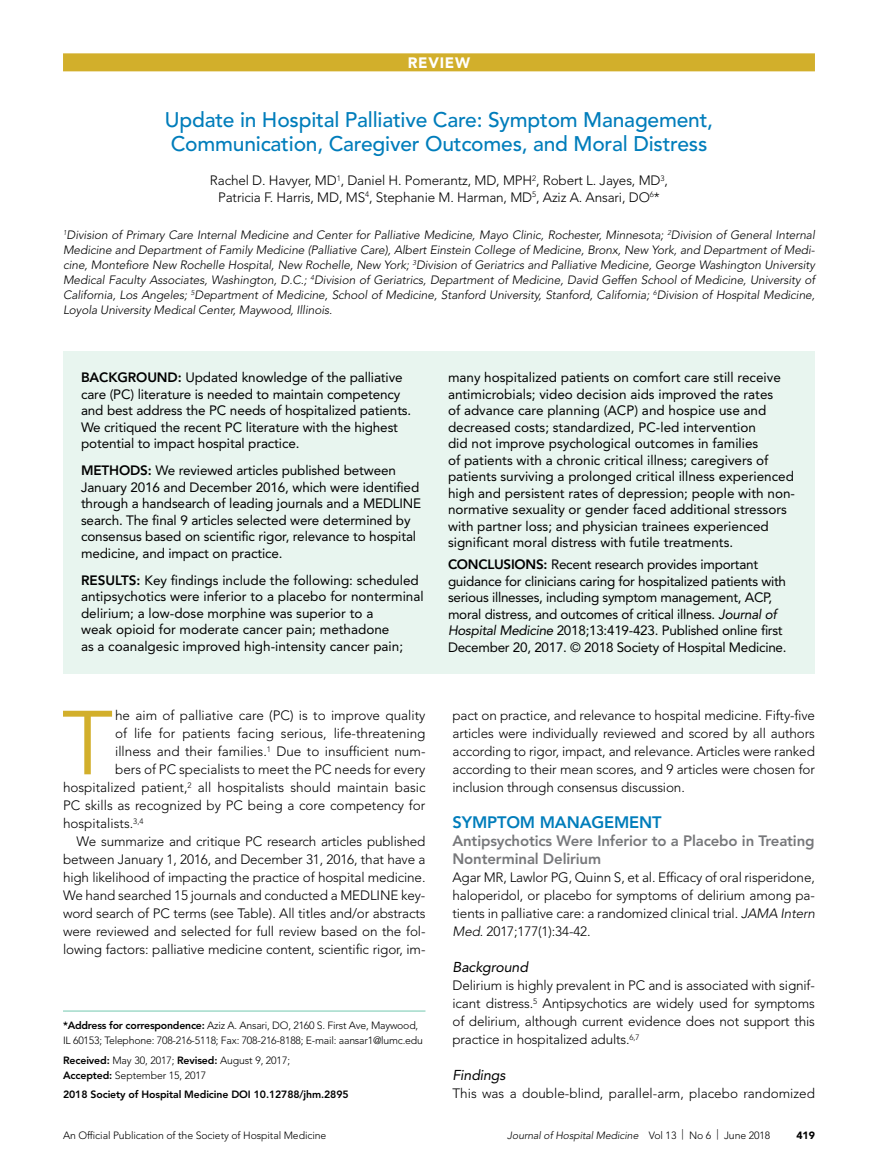
<style>
.page{position:relative;width:878px;height:1175px;background:#fff}
.page>*{position:absolute;margin:0;border:0;box-sizing:border-box;transform-origin:0 0}
.t1{font:89.7px "Avenir LT Std";color:#d2af2b}
.t2{font:500 21px/24px "Avenir LT Std";letter-spacing:-.01em;color:#007dbb}
.t3{font:800 16.5px "Avenir LT Std";letter-spacing:-.01em;color:#007dbb}
.t4{font:800 15px/18px "Avenir LT Std";letter-spacing:-.01em;color:#77787b}
.t5{font:900 15px "Avenir LT Std";letter-spacing:.05em;color:#fff}
.t6{font:italic 14.25px "Avenir LT Std";letter-spacing:-.01em;color:#000}
.t7{font:13.5px/16.5px "Avenir LT Std";letter-spacing:-.01em;color:#000}
.t8{font:300 13.5px/18px "Avenir LT Std";letter-spacing:-.01em;color:#000;text-align:justify}
.t9{font:italic 300 12px/15px "Avenir LT Std";letter-spacing:-.01em;color:#000;text-align:justify}
.t10{font:300 10.5px/15px "Avenir LT Std";letter-spacing:-.02em;color:#000}
.t11{font:800 10.5px "Avenir LT Std";letter-spacing:-.01em;color:#000}
.t12{font:italic 300 10.5px "Avenir LT Std";letter-spacing:-.01em;color:#000}
.t13{font:900 10.5px "Avenir LT Std";color:#000}
.s1{font-weight:800}
.s2{font-style:italic}
.s3{font-style:normal}
</style>
<div class="page">
<div style="left:63px;top:53px;width:751px;height:18px;background:#d2af2b"></div>
<hr style="left:63px;top:1010px;width:362px;height:1px;background:#73c8af">
<div style="left:63px;top:351px;width:751px;height:323px;background:#e8f5ef"></div>
<p class="t5" style="left:408px;top:54px;width:64px">REVIEW</p>
<h2 class="t2" style="left:165px;top:108px;width:549px">Update in Hospital Palliative Care: Symptom Management,<br>Communication, Caregiver Outcomes, and Moral Distress</h2>
<p class="t8" style="left:210px;top:172px;width:459px;line-height:16.5px;text-align:center">Rachel D. Havyer, MD<sup>1</sup>, Daniel H. Pomerantz, MD, MPH<sup>2</sup>, Robert L. Jayes, MD<sup>3</sup>,<br>Patricia F. Harris, MD, MS<sup>4</sup>, Stephanie M. Harman, MD<sup>5</sup>, Aziz A. Ansari, DO<sup>6</sup>*</p>
<p class="t9" style="left:63px;top:228px;width:753px"><sup>1</sup>Division of Primary Care Internal Medicine and Center for Palliative Medicine, Mayo Clinic, Rochester, Minnesota; <sup>2</sup>Division of General Internal Medicine and Department of Family Medicine (Palliative Care), Albert Einstein College of Medicine, Bronx, New York, and Department of Medi&shy;cine, Montefiore New Rochelle Hospital, New Rochelle, New York; <sup>3</sup>Division of Geriatrics and Palliative Medicine, George Washington University Medical Faculty Associates, Washington, D.C.; <sup>4</sup>Division of Geriatrics, Department of Medicine, David Geffen School of Medicine, University of California, Los Angeles; <sup>5</sup>Department of Medicine, School of Medicine, Stanford University, Stanford, California; <sup>6</sup>Division of Hospital Medicine, Loyola University Medical Center, Maywood, Illinois.</p>
<p class="t7" style="left:81px;top:369px;width:332px"><span class="s1">BACKGROUND:</span> Updated knowledge of the palliative care (PC) literature is needed to maintain competency and best address the PC needs of hospitalized patients.<br>We critiqued the recent PC literature with the highest potential to impact hospital practice.</p>
<p class="t7" style="left:81px;top:462px;width:342px"><span class="s1">METHODS:</span> We reviewed articles published between January 2016 and December 2016, which were identified through a handsearch of leading journals and a MEDLINE search. The final 9 articles selected were determined by consensus based on scientific rigor, relevance to hospital medicine, and impact on practice.</p>
<p class="t7" style="left:81px;top:572px;width:344px"><span class="s1">RESULTS:</span> Key findings include the following: scheduled antipsychotics were inferior to a placebo for nonterminal delirium; a low-dose morphine was superior to a<br>weak opioid for moderate cancer pain; methadone<br>as a coanalgesic improved high-intensity cancer pain;</p>
<h1 class="t1" style="left:62px;top:691px;width:53px">T</h1>
<p class="t8" style="left:115px;top:706px;width:312px">he aim of palliative care (PC) is to improve quality</p>
<p class="t8" style="left:115px;top:724px;width:312px">of life for patients facing serious, life-threatening</p>
<p class="t8" style="left:115px;top:742px;width:312px">illness and their families.<sup>1</sup> Due to insufficient num-</p>
<p class="t8" style="left:115px;top:760px;width:312px">bers of PC specialists to meet the PC needs for every</p>
<p class="t8" style="left:63px;top:778px;width:364px">hospitalized patient,<sup>2</sup> all hospitalists should maintain basic</p>
<p class="t8" style="left:63px;top:796px;width:364px">PC skills as recognized by PC being a core competency for</p>
<p class="t8" style="left:63px;top:814px;width:82px">hospitalists.<sup>3,4</sup></p>
<p class="t8" style="left:76px;top:832px;width:350px">We summarize and critique PC research articles published</p>
<p class="t8" style="left:63px;top:850px;width:364px">between January 1, 2016, and December 31, 2016, that have a</p>
<p class="t8" style="left:63px;top:868px;width:364px">high likelihood of impacting the practice of hospital medicine.</p>
<p class="t8" style="left:63px;top:886px;width:364px">We hand searched 15 journals and conducted a MEDLINE key-</p>
<p class="t8" style="left:63px;top:904px;width:364px">word search of PC terms (see Table). All titles and/or abstracts</p>
<p class="t8" style="left:63px;top:922px;width:364px">were reviewed and selected for full review based on the fol-</p>
<p class="t8" style="left:63px;top:940px;width:364px">lowing factors: palliative medicine content, scientific rigor, im-</p>
<p class="t10" style="left:63px;top:1018px;width:361px"><span class="s1">*Address for correspondence:</span> Aziz A. Ansari, DO, 2160 S. First Ave, Maywood,<br>IL 60153; Telephone: 708-216-5118; Fax: 708-216-8188; E-mail: aansar1@lumc.edu</p>
<p class="t10" style="left:63px;top:1052px;width:228px"><span class="s1">Received:</span> May 30, 2017; <span class="s1">Revised:</span> August 9, 2017;<br><span class="s1">Accepted:</span> September 15, 2017</p>
<p class="t11" style="left:63px;top:1088px;width:287px">2018 Society of Hospital Medicine DOI 10.12788/jhm.2895</p>
<p class="t7" style="left:448px;top:369px;width:348px">many hospitalized patients on comfort care still receive antimicrobials; video decision aids improved the rates<br>of advance care planning (ACP) and hospice use and decreased costs; standardized, PC-led intervention<br>did not improve psychological outcomes in families<br>of patients with a chronic critical illness; caregivers of patients surviving a prolonged critical illness experienced high and persistent rates of depression; people with non&shy;normative sexuality or gender faced additional stressors with partner loss; and physician trainees experienced significant moral distress with futile treatments.</p>
<p class="t7" style="left:448px;top:556px;width:340px"><span class="s1">CONCLUSIONS:</span> Recent research provides important guidance for clinicians caring for hospitalized patients with serious illnesses, including symptom management, ACP, moral distress, and outcomes of critical illness. <span class="s2">Journal of Hospital Medicine</span> 2018;13:419-423. Published online first December 20, 2017. © 2018 Society of Hospital Medicine.</p>
<p class="t8" style="left:452px;top:706px;width:364px">pact on practice, and relevance to hospital medicine. Fifty-five articles were individually reviewed and scored by all authors according to rigor, impact, and relevance. Articles were ranked according to their mean scores, and 9 articles were chosen for inclusion through consensus discussion.</p>
<p class="t3" style="left:452px;top:813px;width:210px">SYMPTOM MANAGEMENT</p>
<p class="t4" style="left:452px;top:832px;width:363px">Antipsychotics Were Inferior to a Placebo in Treating<br>Nonterminal Delirium</p>
<p class="t8" style="left:452px;top:868px;width:364px">Agar MR, Lawlor PG, Quinn S, et al. Efficacy of oral risperidone, haloperidol, or placebo for symptoms of delirium among pa&shy;tients in palliative care: a randomized clinical trial. <span class="s2">JAMA Intern Med</span>. 2017;177(1):34-42.</p>
<p class="t6" style="left:452px;top:959px;width:77px">Background</p>
<p class="t8" style="left:452px;top:976px;width:364px">Delirium is highly prevalent in PC and is associated with signif&shy;icant distress.<sup>5</sup> Antipsychotics are widely used for symptoms of delirium, although current evidence does not support this practice in hospitalized adults.<sup>6,7</sup></p>
<p class="t6" style="left:452px;top:1067px;width:55px">Findings</p>
<p class="t8" style="left:452px;top:1084px;width:364px">This was a double-blind, parallel-arm, placebo randomized</p>
<p class="t10" style="left:63px;top:1127px;width:265px">An Official Publication of the Society of Hospital Medicine</p>
<p class="t12" style="left:507px;top:1129px;width:264px">Journal of Hospital Medicine <span class="s3">Vol 13 | No 6 | June 2018</span></p>
<p class="t13" style="left:796px;top:1128px;width:20px">419</p>
</div>
